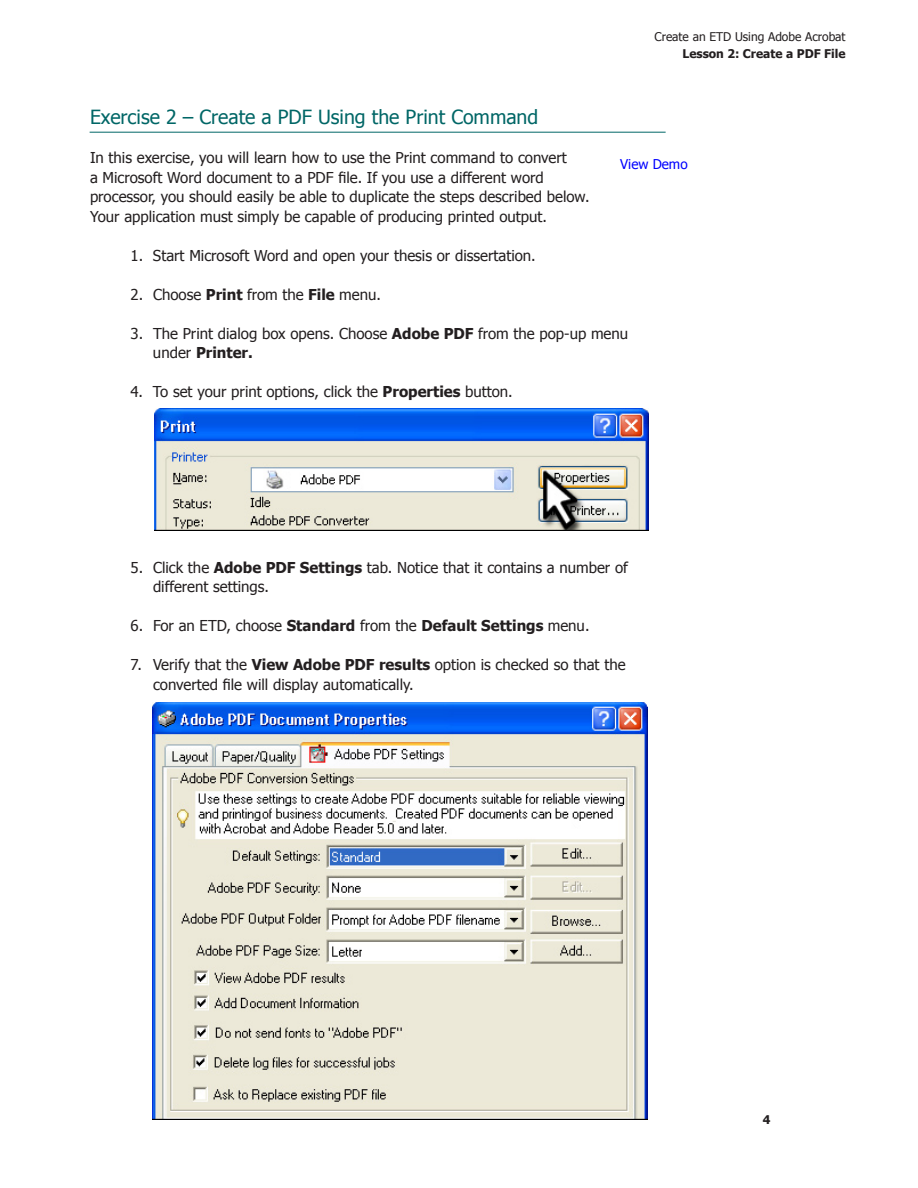
<style>
.page{position:relative;width:918px;height:1188px;background:#fff}
.page>*{position:absolute;margin:0;border:0;box-sizing:border-box;transform-origin:0 0}
.t1{font:19.5px "Tahoma";color:#066}
.t2{font:15px/19.5px "Tahoma";color:#231f20}
.t3{font:13.5px "Tahoma";color:#00f}
.t4{font:12px "Tahoma";color:#231f20}
.t5{font:700 12px "Tahoma";color:#231f20}
.s1{font-weight:700}
</style>
<div class="page">
<hr style="left:90px;top:132px;width:576px;height:1px;background:#066">
<img style="left:154px;top:408px;width:495px;height:123px">
<img style="left:153px;top:702px;width:495px;height:417px">
<p class="t4" style="left:655px;top:29px;width:193px">Create an ETD Using Adobe Acrobat</p>
<p class="t5" style="left:683px;top:46px;width:165px">Lesson 2: Create a PDF File</p>
<h2 class="t1" style="left:90px;top:105px;width:450px">Exercise 2 – Create a PDF Using the Print Command</h2>
<p class="t2" style="left:90px;top:147px;width:501px">In this exercise, you will learn how to use the Print command to convert<br>a Microsoft Word document to a PDF file. If you use a different word processor, you should easily be able to duplicate the steps described below.<br>Your application must simply be capable of producing printed output.</p>
<p class="t2" style="left:130px;top:245px;width:407px">1. Start Microsoft Word and open your thesis or dissertation.</p>
<p class="t2" style="left:130px;top:284px;width:252px">2. Choose <span class="s1">Print</span> from the <span class="s1">File</span> menu.</p>
<p class="t2" style="left:153px;top:323px;width:477px;text-indent:-22px">3. The Print dialog box opens. Choose <span class="s1">Adobe PDF</span> from the pop-up menu under <span class="s1">Printer.</span></p>
<p class="t2" style="left:130px;top:381px;width:384px">4. To set your print options, click the <span class="s1">Properties</span> button.</p>
<p class="t3" style="left:620px;top:156px;width:69px">View Demo</p>
<p class="t2" style="left:153px;top:557px;width:476px;text-indent:-23px">5. Click the <span class="s1">Adobe PDF Settings</span> tab. Notice that it contains a number of different settings.</p>
<p class="t2" style="left:131px;top:615px;width:461px">6. For an ETD, choose <span class="s1">Standard</span> from the <span class="s1">Default Settings</span> menu.</p>
<p class="t2" style="left:153px;top:654px;width:474px;text-indent:-22px">7. Verify that the <span class="s1">View Adobe PDF results</span> option is checked so that the converted file will display automatically.</p>
<p class="t5" style="left:763px;top:1112px;width:9px">4</p>
</div>
